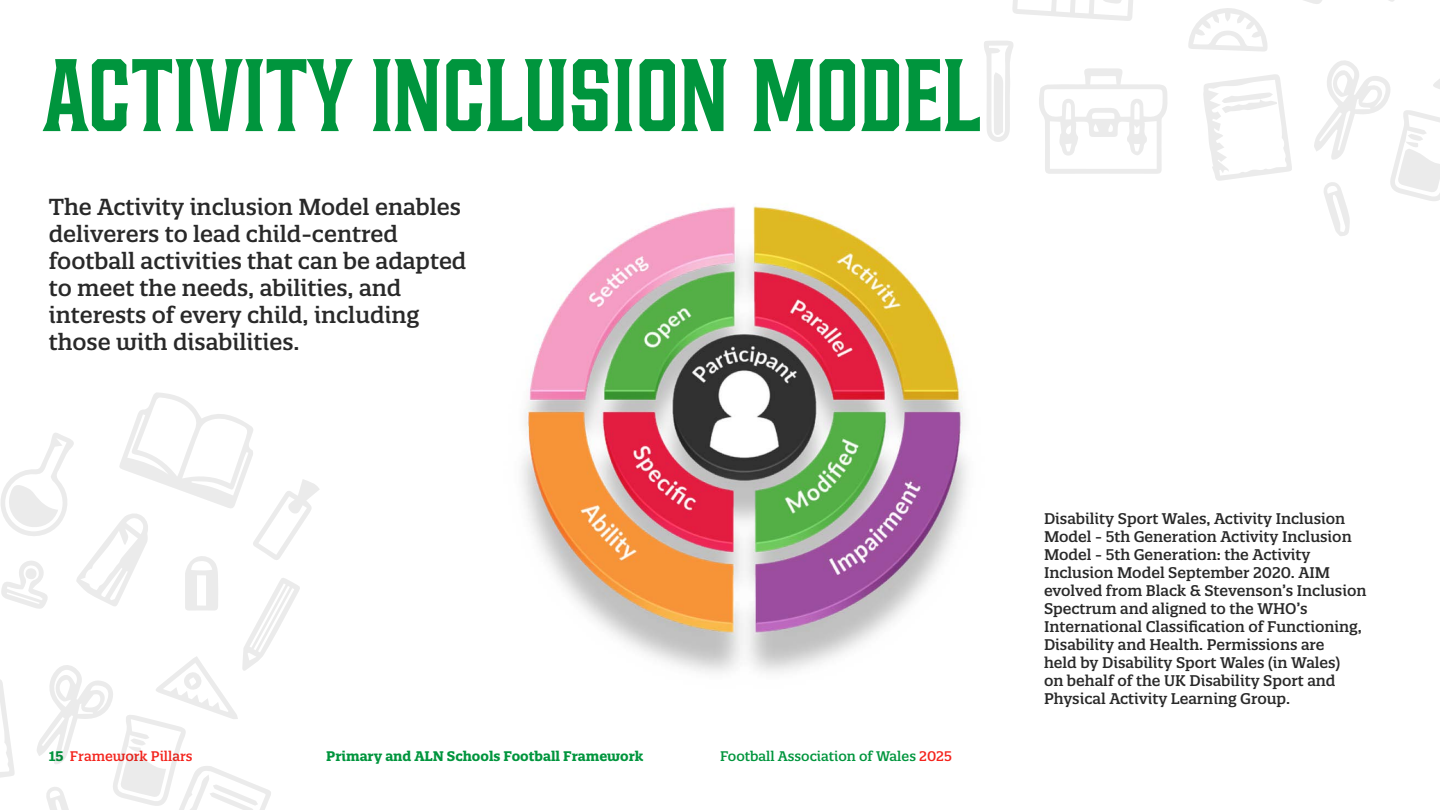
<style>
.page{position:relative;width:1440px;height:810px;background:#fff}
.page>*{position:absolute;margin:0;border:0;box-sizing:border-box;transform-origin:0 0}
.t1{font:700 90px "Draig";letter-spacing:-.025em;color:#00953d}
.t2{font:500 22.5px/27px "Quatro Slab";color:#292929}
.t3{font:500 15px/18px "Quatro Slab";color:#292929}
.t4{font:700 13.5px "Quatro Slab";color:#00953d}
.t5{font:500 13.5px "Quatro Slab";color:#00953d}
.t6{font:500 13.5px "Quatro Slab";color:#f4241d}
.s1{font-weight:700;color:#00953d}
.s2{color:#f4241d}
</style>
<div class="page">
<svg style="left:1039px;top:68px;width:128px;height:106px"></svg>
<svg style="left:1188px;top:8px;width:80px;height:44px"></svg>
<svg style="left:1304px;top:0;width:18px;height:4px"></svg>
<svg style="left:1012px;top:0;width:121px;height:21px"></svg>
<svg style="left:1203px;top:74px;width:89px;height:107px"></svg>
<svg style="left:1314px;top:60px;width:126px;height:176px"></svg>
<svg style="left:984px;top:41px;width:29px;height:101px"></svg>
<svg style="left:0;top:392px;width:320px;height:418px"></svg>
<img style="left:522px;top:206px;width:445px;height:466px">
<h1 class="t1" style="left:42px;top:42px;width:944px">ACTIVITY INCLUSION MODEL</h1>
<h2 class="t2" style="left:49px;top:193px;width:419px">The Activity inclusion Model enables deliverers to lead child-centred football activities that can be adapted to meet the needs, abilities, and interests of every child, including those with disabilities.</h2>
<p class="t6" style="left:49px;top:748px;width:145px"><span class="s1">15</span> Framework Pillars</p>
<p class="t4" style="left:326px;top:748px;width:319px">Primary and ALN Schools Football Framework</p>
<p class="t5" style="left:720px;top:748px;width:233px">Football Association of Wales <span class="s2">2025</span></p>
<p class="t3" style="left:1044px;top:510px;width:324px">Disability Sport Wales, Activity Inclusion Model - 5th Generation Activity Inclusion Model - 5th Generation: the Activity Inclusion Model September 2020. AIM evolved from Black &amp; Stevenson’s Inclusion Spectrum and aligned to the WHO’s International Classification of Functioning, Disability and Health. Permissions are<br>held by Disability Sport Wales (in Wales)<br>on behalf of the UK Disability Sport and Physical Activity Learning Group.</p>
</div>
